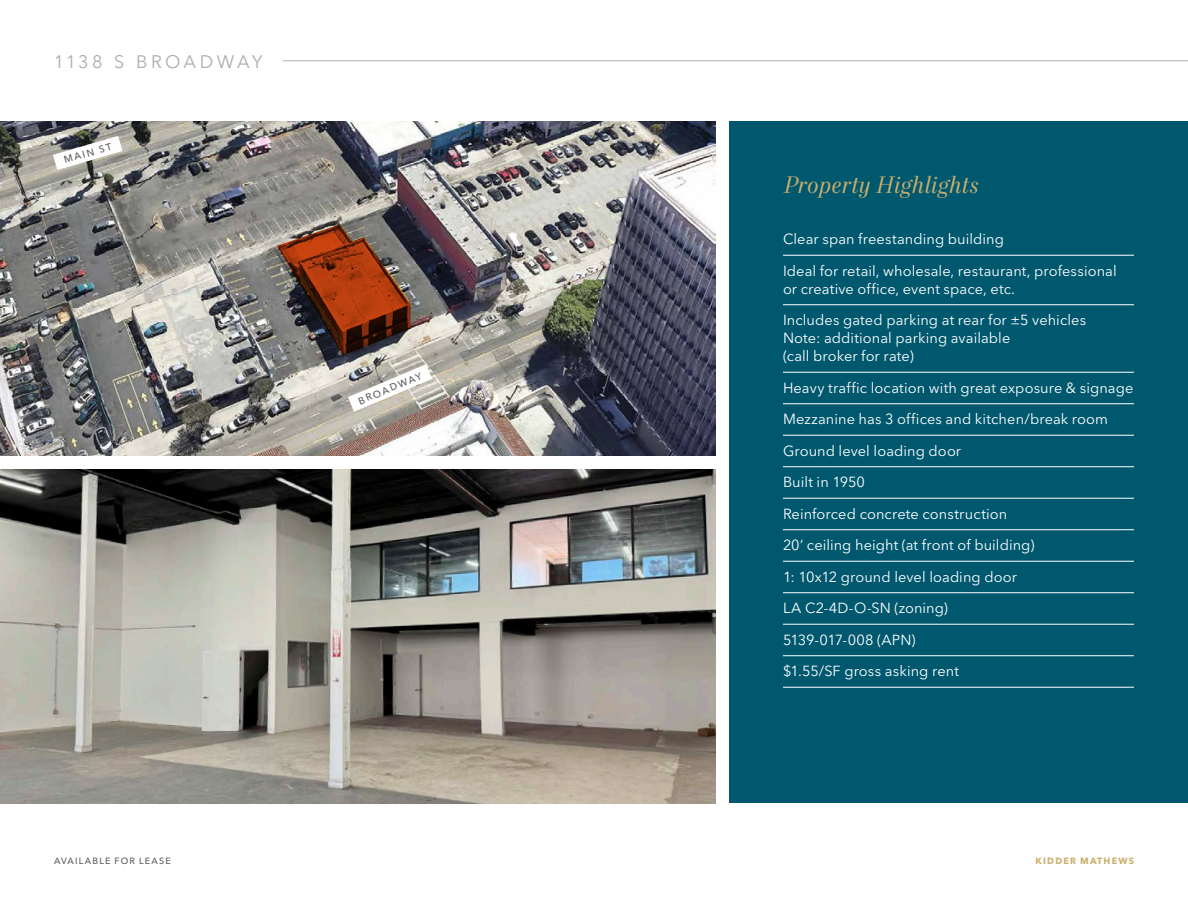
<style>
.page{position:relative;width:1188px;height:918px;background:#fff}
.page>*{position:absolute;margin:0;border:0;box-sizing:border-box;transform-origin:0 0}
.Callout_Text_-_Italics_-_Gold_2023{font:italic 24px "Mort Modern 08";letter-spacing:.005em;color:#cbae6b}
.t1{font:18px "Avenir Next LT Pro";letter-spacing:.175em;color:#afabac}
.Factoids_-_White_2023{font:14.55px/18px "Avenir Next LT Pro";letter-spacing:.005em;color:#fff}
.Factoids_-_White_2023-2{font:14.55px "Avenir Next LT Pro";letter-spacing:-.015em;color:#fff}
.Street_Names_-_Ash_2023{font:500 9.75px "Avenir Next LT Pro";color:#5e5d5d}
.t2{font:500 9px "Avenir Next LT Pro";letter-spacing:.13em;color:#5e5d5d}
.t3{font:700 9px "Avenir Next LT Pro";letter-spacing:.13em;color:#cbae6b}
</style>
<div class="page">
<div style="left:729px;top:122px;width:459px;height:681px;background:#00586f"></div>
<img style="left:0;top:469px;width:716px;height:334px">
<img style="left:0;top:122px;width:716px;height:334px">
<svg style="left:348px;top:364px;width:84px;height:48px"></svg>
<svg style="left:53px;top:136px;width:70px;height:34px"></svg>
<svg style="left:277px;top:224px;width:134px;height:131px;background:#7d4a36"></svg>
<hr style="left:783px;top:255px;width:351px;height:1px;background:#fff">
<hr style="left:783px;top:304px;width:351px;height:1px;background:#fff">
<hr style="left:783px;top:372px;width:351px;height:1px;background:#fff">
<hr style="left:783px;top:403px;width:351px;height:1px;background:#fff">
<hr style="left:783px;top:435px;width:351px;height:1px;background:#fff">
<hr style="left:783px;top:466px;width:351px;height:1px;background:#fff">
<hr style="left:783px;top:498px;width:351px;height:1px;background:#fff">
<hr style="left:783px;top:529px;width:351px;height:1px;background:#fff">
<hr style="left:783px;top:561px;width:351px;height:1px;background:#fff">
<hr style="left:783px;top:592px;width:351px;height:1px;background:#fff">
<hr style="left:783px;top:624px;width:351px;height:1px;background:#fff">
<hr style="left:783px;top:655px;width:351px;height:1px;background:#fff">
<hr style="left:783px;top:687px;width:351px;height:1px;background:#fff">
<hr style="left:283px;top:61px;width:905px;height:1px;background:#afabac">
<p class="t1" style="left:54px;top:51px;width:211px">1138 S BROADWAY</p>
<p class="Street_Names_-_Ash_2023" style="left:62px;top:154px;width:51px;rotate:-16deg">MAIN ST</p>
<p class="Street_Names_-_Ash_2023" style="left:357px;top:396px;width:69px;rotate:-23deg">BROADWAY</p>
<p class="Callout_Text_-_Italics_-_Gold_2023" style="left:783px;top:170px;width:197px">Property Highlights</p>
<p class="Factoids_-_White_2023" style="left:783px;top:230px;width:222px">Clear span freestanding building</p>
<p class="Factoids_-_White_2023" style="left:783px;top:262px;width:335px">Ideal for retail, wholesale, restaurant, professional or creative office, event space, etc.</p>
<p class="Factoids_-_White_2023" style="left:783px;top:311px;width:305px">Includes gated parking at rear for ±5 vehicles<br>Note: additional parking available<br>(call broker for rate)</p>
<p class="Factoids_-_White_2023" style="left:783px;top:379px;width:352px">Heavy traffic location with great exposure &amp; signage</p>
<p class="Factoids_-_White_2023" style="left:783px;top:410px;width:327px">Mezzanine has 3 offices and kitchen/break room</p>
<p class="Factoids_-_White_2023" style="left:783px;top:442px;width:180px">Ground level loading door</p>
<p class="Factoids_-_White_2023" style="left:783px;top:473px;width:83px">Built in 1950</p>
<p class="Factoids_-_White_2023" style="left:783px;top:505px;width:226px">Reinforced concrete construction</p>
<p class="Factoids_-_White_2023" style="left:783px;top:536px;width:253px">20’ ceiling height (at front of building)</p>
<p class="Factoids_-_White_2023" style="left:783px;top:568px;width:236px">1: 10x12 ground level loading door</p>
<p class="Factoids_-_White_2023" style="left:783px;top:599px;width:167px">LA C2-4D-O-SN (zoning)</p>
<p class="Factoids_-_White_2023-2" style="left:783px;top:631px;width:134px">5139-017-008 (APN)</p>
<p class="Factoids_-_White_2023" style="left:783px;top:662px;width:177px">$1.55/SF gross asking rent</p>
<p class="t2" style="left:54px;top:855px;width:118px">AVAILABLE FOR LEASE</p>
<p class="t3" style="left:1036px;top:855px;width:100px">KIDDER MATHEWS</p>
</div>
